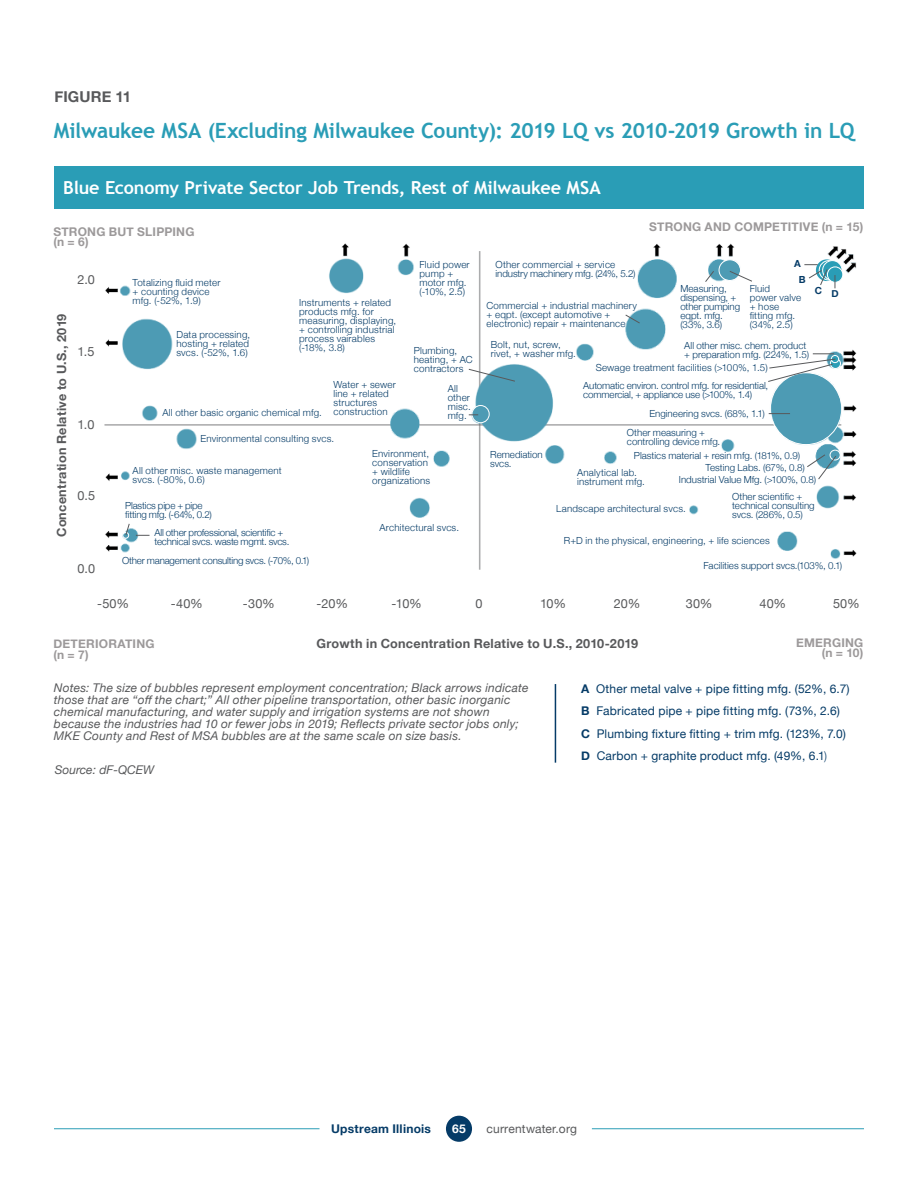
<style>
.page{position:relative;width:918px;height:1188px;background:#fff}
.page>*{position:absolute;margin:0;border:0;box-sizing:border-box;transform-origin:0 0}
.t1{font:700 21px "Trebuchet MS";letter-spacing:-.015em;color:#2a9db6}
.t2{font:700 18px "Trebuchet MS";letter-spacing:-.01em;color:#fff}
.t3{font:700 15px "Helvetica Neue";letter-spacing:.01em;color:#58595b}
.t4{font:700 12.6px "Helvetica Neue";letter-spacing:.02em;color:#58595b}
.t5{font:12.6px "Helvetica Neue";letter-spacing:.01em;color:#58595b}
.H6-Body_Copy{font:italic 12px/12px "Helvetica Neue";letter-spacing:.015em;color:#58595b}
.t6{font:12px "Helvetica Neue";letter-spacing:.015em;color:#053b67}
.t7{font:700 12px/10.5px "Helvetica Neue";letter-spacing:.015em;color:#9c999a}
.t8{font:700 12px "Helvetica Neue";letter-spacing:.02em;color:#053b67}
.t9{font:12px "Helvetica Neue";letter-spacing:.015em;color:#58595b}
.t10{font:700 12px "Helvetica Neue";color:#fff}
.t11{font:300 9.75px/9px "Helvetica Neue";letter-spacing:.015em;color:#053b67}
.t12{font:300 9.75px/9px "Helvetica Neue";letter-spacing:-.02em;color:#053b67}
.t13{font:300 9.75px/9px "Helvetica Neue";letter-spacing:-.01em;color:#053b67}
.t14{font:700 9.75px "Helvetica Neue";color:#053b67}
.s1{font-weight:700}
.s2{font-weight:300}
</style>
<div class="page">
<hr style="left:54px;top:1128px;width:266px;height:1px;background:#2a9db6">
<hr style="left:592px;top:1128px;width:272px;height:1px;background:#2a9db6">
<div style="left:446px;top:1116px;width:26px;height:26px;background:#053b67;border-radius:50%"></div>
<img style="left:104px;top:243px;width:753px;height:327px">
<svg style="left:816px;top:259px;width:22px;height:22px"></svg>
<div style="left:819px;top:260px;width:20px;height:20px;border:1px solid #fff;border-radius:50%"></div>
<div style="left:54px;top:166px;width:810px;height:43px;background:#2a9db6"></div>
<div style="left:830px;top:450px;width:10px;height:10px;border:1px solid #fff;border-radius:50%"></div>
<svg style="left:830px;top:359px;width:10px;height:9px"></svg>
<div style="left:830px;top:358px;width:11px;height:11px;border:1px solid #fff;border-radius:50%"></div>
<div style="left:831px;top:356px;width:8px;height:7px;background:#2a9db6;border-radius:50%"></div>
<div style="left:831px;top:355px;width:8px;height:8px;border:1px solid #fff;border-radius:50%"></div>
<div style="left:472px;top:405px;width:18px;height:18px;border:1px solid #fff;border-radius:50%"></div>
<div style="left:719px;top:259px;width:22px;height:22px;border:1px solid #fff;border-radius:50%"></div>
<svg style="left:468px;top:369px;width:47px;height:13px"></svg>
<svg style="left:807px;top:454px;width:29px;height:26px"></svg>
<svg style="left:769px;top:413px;width:21px;height:1px"></svg>
<svg style="left:768px;top:354px;width:68px;height:28px"></svg>
<svg style="left:729px;top:271px;width:23px;height:11px"></svg>
<svg style="left:705px;top:271px;width:9px;height:11px"></svg>
<svg style="left:136px;top:535px;width:14px;height:1px"></svg>
<svg style="left:625px;top:314px;width:15px;height:10px"></svg>
<svg style="left:823px;top:261px;width:19px;height:19px"></svg>
<div style="left:822px;top:260px;width:20px;height:20px;border:1px solid #fff;border-radius:50%"></div>
<div style="left:827px;top:267px;width:16px;height:15px;background:#2a9db6;border-radius:50%"></div>
<div style="left:827px;top:267px;width:16px;height:16px;border:1px solid #fff;border-radius:50%"></div>
<svg style="left:804px;top:264px;width:24px;height:21px"></svg>
<svg style="left:835px;top:275px;width:1px;height:13px"></svg>
<div style="left:122px;top:532px;width:7px;height:7px;border:1px solid #fff;border-radius:50%"></div>
<svg style="left:125px;top:523px;width:5px;height:13px"></svg>
<hr style="left:555px;top:684px;width:1px;height:79px;background:#053b67">
<p class="t3" style="left:54px;top:85px;width:78px">FIGURE 11</p>
<p class="t1" style="left:54px;top:118px;width:802px">Milwaukee MSA (Excluding Milwaukee County): 2019 LQ vs 2010-2019 Growth in LQ</p>
<p class="t2" style="left:63px;top:177px;width:539px">Blue Economy Private Sector Job Trends, Rest of Milwaukee MSA</p>
<p class="t7" style="left:53px;top:227px;width:143px">STRONG BUT SLIPPING (n = 6)</p>
<p class="t7" style="left:649px;top:222px;width:216px">STRONG AND COMPETITIVE (n = 15)</p>
<p class="t5" style="left:78px;top:270px;width:19px">2.0</p>
<p class="t4" style="left:52px;top:537px;width:225px;rotate:-90deg">Concentration Relative to U.S., 2019</p>
<p class="t5" style="left:78px;top:343px;width:19px">1.5</p>
<p class="t5" style="left:78px;top:415px;width:19px">1.0</p>
<p class="t5" style="left:78px;top:487px;width:19px">0.5</p>
<p class="t5" style="left:78px;top:559px;width:19px">0.0</p>
<p class="t11" style="left:133px;top:277px;width:89px">Totalizing fluid meter + counting device mfg. (-52%, 1.9)</p>
<p class="t11" style="left:177px;top:329px;width:75px;text-align:justify">Data processing, hosting + related svcs. (-52%, 1.6)</p>
<p class="t11" style="left:299px;top:297px;width:99px">Instruments + related products mfg. for measuring, displaying, + controlling industrial process vairables (-18%, 3.8)</p>
<p class="t11" style="left:163px;top:407px;width:161px">All other basic organic chemical mfg.</p>
<p class="t11" style="left:333px;top:379px;width:64px">Water + sewer line + related structures construction</p>
<p class="t11" style="left:200px;top:434px;width:135px">Environmental consulting svcs.</p>
<p class="t11" style="left:419px;top:259px;width:52px">Fluid power pump + motor mfg. (-10%, 2.5)</p>
<p class="t11" style="left:414px;top:345px;width:60px">Plumbing, heating, + AC contractors</p>
<p class="t11" style="left:448px;top:383px;width:25px">All other misc. mfg.</p>
<p class="t11" style="left:133px;top:465px;width:151px">All other misc. waste management svcs. (-80%, 0.6)</p>
<p class="t12" style="left:125px;top:500px;width:88px">Plastics pipe + pipe fitting mfg. (-64%, 0.2)</p>
<p class="t12" style="left:122px;top:556px;width:188px">Other management consulting svcs. (-70%, 0.1)</p>
<p class="t12" style="left:155px;top:527px;width:136px">All other professional, scientific + technical svcs. waste mgmt. svcs.</p>
<p class="t11" style="left:372px;top:449px;width:59px">Environment, conservation + wildlife organizations</p>
<p class="t11" style="left:380px;top:523px;width:81px">Architectural svcs.</p>
<p class="t11" style="left:496px;top:259px;width:142px">Other commercial + service industry machinery mfg. (24%, 5.2)</p>
<p class="t11" style="left:486px;top:300px;width:152px">Commercial + industrial machinery + eqpt. (except automotive + electronic) repair + maintenance</p>
<p class="t11" style="left:680px;top:283px;width:61px">Measuring, dispensing, + other pumping eqpt. mfg. (33%, 3.6)</p>
<p class="t14" style="left:794px;top:256px;width:8px">A</p>
<p class="t14" style="left:799px;top:272px;width:8px">B</p>
<p class="t11" style="left:750px;top:283px;width:53px">Fluid<br>power valve + hose fitting mfg. (34%, 2.5)</p>
<p class="t14" style="left:815px;top:283px;width:9px">C</p>
<p class="t14" style="left:832px;top:286px;width:9px">D</p>
<p class="t11" style="left:491px;top:340px;width:87px">Bolt, nut, screw, rivet, + washer mfg.</p>
<p class="t11" style="left:684px;top:340px;width:126px">All other misc. chem. product + preparation mfg. (224%, 1.5)</p>
<p class="t13" style="left:583px;top:380px;width:187px">Automatic environ. control mfg. for residential, commercial, + appliance use (&gt;100%, 1.4)</p>
<p class="t11" style="left:596px;top:362px;width:174px">Sewage treatment facilities (&gt;100%, 1.5)</p>
<p class="t11" style="left:649px;top:408px;width:117px">Engineering svcs. (68%, 1.1)</p>
<p class="t11" style="left:627px;top:427px;width:95px">Other measuring + controlling device mfg.</p>
<p class="t11" style="left:490px;top:449px;width:54px">Remediation svcs.</p>
<p class="t11" style="left:634px;top:451px;width:168px">Plastics material + resin mfg. (181%, 0.9)</p>
<p class="t11" style="left:705px;top:463px;width:101px">Testing Labs. (67%, 0.8)</p>
<p class="t11" style="left:679px;top:475px;width:139px">Industrial Value Mfg. (&gt;100%, 0.8)</p>
<p class="t11" style="left:732px;top:491px;width:84px">Other scientific + technical consulting svcs. (286%, 0.5)</p>
<p class="t11" style="left:577px;top:467px;width:69px">Analytical lab. instrument mfg.</p>
<p class="t11" style="left:556px;top:503px;width:131px">Landscape architectural svcs.</p>
<p class="t11" style="left:564px;top:535px;width:208px">R+D in the physical, engineering, + life sciences</p>
<p class="t11" style="left:704px;top:560px;width:140px">Facilities support svcs.(103%, 0.1)</p>
<p class="t5" style="left:97px;top:594px;width:33px">-50%</p>
<p class="t5" style="left:171px;top:594px;width:34px">-40%</p>
<p class="t5" style="left:243px;top:594px;width:33px">-30%</p>
<p class="t5" style="left:317px;top:594px;width:33px">-20%</p>
<p class="t5" style="left:392px;top:594px;width:32px">-10%</p>
<p class="t5" style="left:476px;top:594px;width:9px">0</p>
<p class="t5" style="left:540px;top:594px;width:28px">10%</p>
<p class="t5" style="left:614px;top:594px;width:28px">20%</p>
<p class="t5" style="left:686px;top:594px;width:28px">30%</p>
<p class="t5" style="left:759px;top:594px;width:28px">40%</p>
<p class="t5" style="left:833px;top:594px;width:28px">50%</p>
<p class="t7" style="left:53px;top:639px;width:103px">DETERIORATING (n = 7)</p>
<p class="t7" style="left:796px;top:638px;width:69px;text-align:right">EMERGING (n = 10)</p>
<p class="t4" style="left:317px;top:633px;width:323px">Growth in Concentration Relative to U.S., 2010-2019</p>
<p class="H6-Body_Copy" style="left:54px;top:683px;width:476px">Notes: The size of bubbles represent employment concentration; Black arrows indicate those that are “off the chart;” All other pipeline transportation, other basic inorganic chemical manufacturing, and water supply and irrigation systems are not shown because the industries had 10 or fewer jobs in 2019; Reflects private sector jobs only; MKE County and Rest of MSA bubbles are at the same scale on size basis.</p>
<p class="H6-Body_Copy" style="left:55px;top:764px;width:101px">Source: dF-QCEW</p>
<p class="t6" style="left:581px;top:680px;width:270px"><span class="s1">A</span> Other metal valve + pipe fitting mfg. (52%, 6.7)</p>
<p class="t6" style="left:581px;top:702px;width:260px"><span class="s1">B</span> Fabricated pipe + pipe fitting mfg. (73%, 2.6)</p>
<p class="t6" style="left:581px;top:725px;width:266px"><span class="s1">C</span> Plumbing fixture fitting + trim mfg. (123%, 7.0)</p>
<p class="t6" style="left:581px;top:747px;width:247px"><span class="s1">D</span> Carbon + graphite product mfg. (49%, 6.1<span class="s2">)</span></p>
<p class="t8" style="left:331px;top:1119px;width:102px">Upstream Illinois</p>
<p class="t10" style="left:452px;top:1119px;width:15px">65</p>
<p class="t9" style="left:487px;top:1120px;width:92px">currentwater.org</p>
</div>
